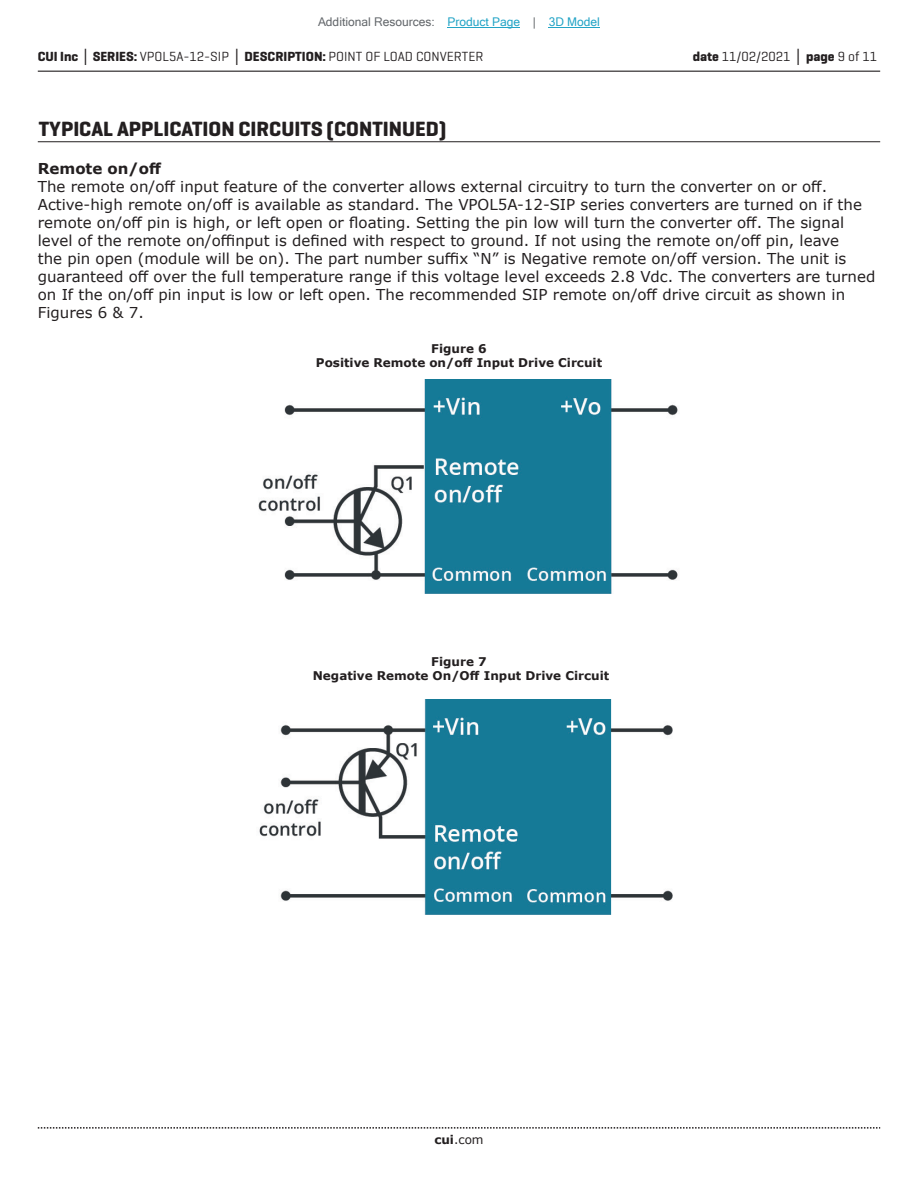
<style>
.page{position:relative;width:918px;height:1188px;background:#fff}
.page>*{position:absolute;margin:0;border:0;box-sizing:border-box;transform-origin:0 0}
.t1{font:700 21px "Geogrotesque";color:#231f20}
.t2{font:15px/18px "Verdana";color:#231f20}
.t3{font:700 15px "Verdana";color:#231f20}
.t4{font:13.5px "Geogrotesque";color:#231f20}
.t5{font:700 12px/14.4px "Verdana";color:#231f20;text-align:center}
.t6{font:12px "Microsoft Sans Serif";color:#63676b}
.t7{font:12px "Verdana";color:#231f20}
.s1{color:#23a4c6}
.s2{font-weight:700}
.s3{font-family:"Verdana";font-weight:700}
</style>
<div class="page">
<hr style="left:38px;top:71px;width:842px;height:1px;background:#231f20">
<svg style="left:38px;top:1127px;width:842px;height:2px"></svg>
<hr style="left:38px;top:141px;width:842px;height:1px;background:#231f20">
<img style="left:259px;top:379px;width:419px;height:215px">
<img style="left:259px;top:700px;width:414px;height:214px">
<hr style="left:448px;top:27px;width:72px;height:1px;background:#23a4c6">
<hr style="left:549px;top:27px;width:51px;height:1px;background:#23a4c6">
<p class="t6" style="left:318px;top:15px;width:283px">Additional Resources: <span class="s1">Product Page</span> | <span class="s1">3D Model</span></p>
<p class="t4" style="left:38px;top:48px;width:447px"><span class="s2">CUI Inc</span> <span class="s3">│</span> <span class="s2">SERIES:</span> VPOL5A-12-SIP <span class="s3">│</span> <span class="s2">DESCRIPTION:</span> POINT OF LOAD CONVERTER</p>
<p class="t4" style="left:693px;top:48px;width:186px"><span class="s2">date</span> 11/02/2021 <span class="s3">│</span> <span class="s2">page</span> 9 of 11</p>
<h1 class="t1" style="left:39px;top:116px;width:409px">TYPICAL APPLICATION CIRCUITS (CONTINUED)</h1>
<p class="t3" style="left:38px;top:158px;width:125px">Remote on/off</p>
<p class="t2" style="left:38px;top:177px;width:839px">The remote on/off input feature of the converter allows external circuitry to turn the converter on or off.<br>Active-high remote on/off is available as standard. The VPOL5A-12-SIP series converters are turned on if the remote on/off pin is high, or left open or floating. Setting the pin low will turn the converter off. The signal level of the remote on/offinput is defined with respect to ground. If not using the remote on/off pin, leave<br>the pin open (module will be on). The part number suffix “N” is Negative remote on/off version. The unit is guaranteed off over the full temperature range if this voltage level exceeds 2.8 Vdc. The converters are turned on If the on/off pin input is low or left open. The recommended SIP remote on/off drive circuit as shown in Figures 6 &amp; 7.</p>
<p class="t5" style="left:316px;top:341px;width:288px">Figure 6<br>Positive Remote on/off Input Drive Circuit</p>
<p class="t5" style="left:313px;top:654px;width:298px">Figure 7<br>Negative Remote On/Off Input Drive Circuit</p>
<p class="t7" style="left:434px;top:1131px;width:51px"><span class="s2">cui</span>.com</p>
</div>
